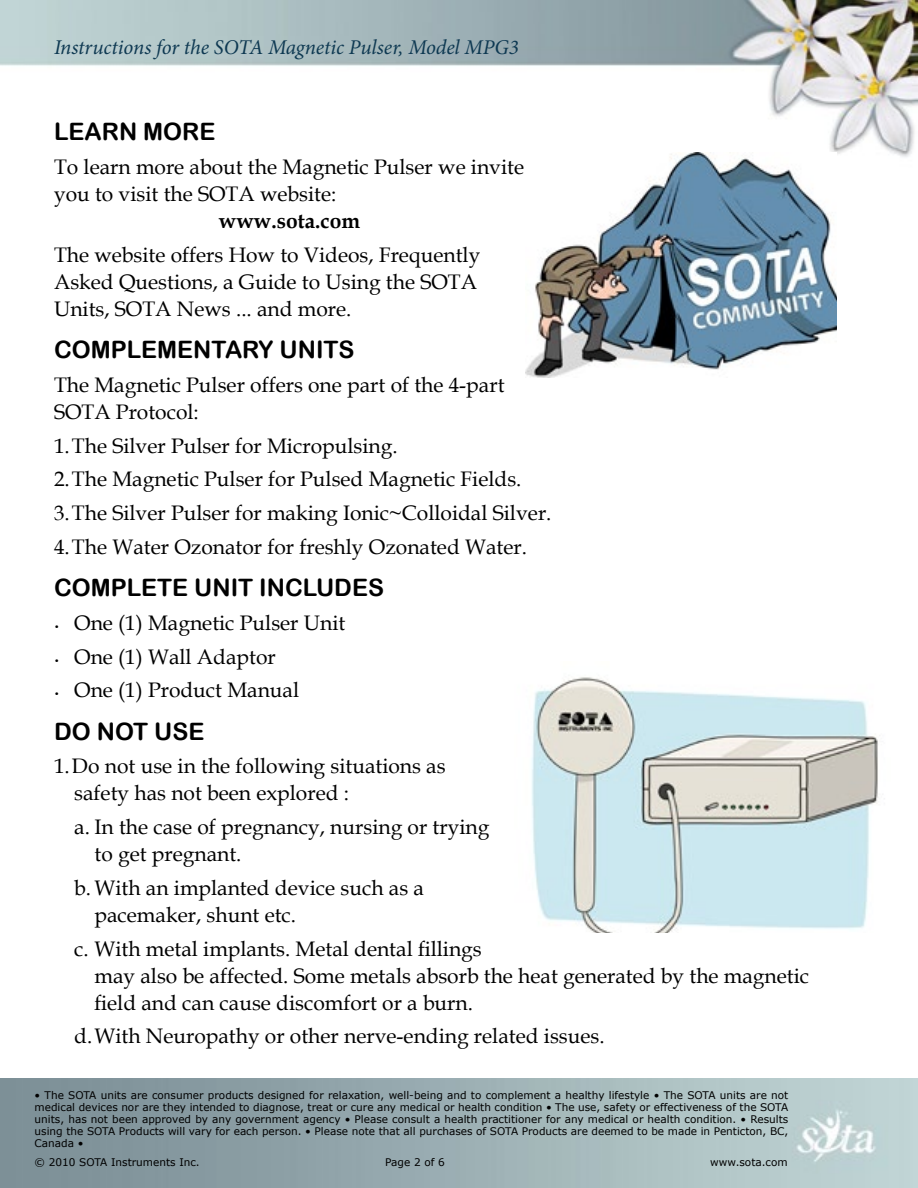
<style>
.page{position:relative;width:918px;height:1188px;background:#fff}
.page>*{position:absolute;margin:0;border:0;box-sizing:border-box;transform-origin:0 0}
.t1{font:24px "Arial Rounded MT Bold";color:#000}
.t2{font:21px/27px "Book Antiqua";color:#000}
.t3{font:italic 21px "Minion Pro";letter-spacing:-.005em;color:#0e3952}
.t4{font:700 21px "Book Antiqua";color:#000}
.t5{font:10.5px/12px "Verdana";color:#000;text-align:justify}
.s1{font-size:9px}
</style>
<div class="page">
<img style="left:0;top:0;width:918px;height:157px">
<img style="left:0;top:1079px;width:918px;height:109px">
<img style="left:526px;top:153px;width:311px;height:225px">
<img style="left:531px;top:677px;width:348px;height:256px">
<p class="t3" style="left:54px;top:33px;width:466px">Instructions for the SOTA Magnetic Pulser, Model MPG3</p>
<p class="t1" style="left:54px;top:118px;width:160px">LEARN MORE</p>
<p class="t2" style="left:54px;top:153px;width:472px">To learn more about the Magnetic Pulser we invite you to visit the SOTA</p>
<p class="t2" style="left:260px;top:180px;width:78px">website:</p>
<p class="t4" style="left:219px;top:207px;width:143px">www.sota.com</p>
<p class="t2" style="left:54px;top:241px;width:428px">The website offers How to Videos, Frequently<br>Asked Questions, a Guide to Using the SOTA<br>Units, SOTA</p>
<p class="t2" style="left:177px;top:295px;width:176px">News ... and more.</p>
<p class="t1" style="left:54px;top:335px;width:91px">COM PLEMENT</p>
<p class="t1" style="left:225px;top:335px;width:88px">ARY UNITS</p>
<p class="t2" style="left:54px;top:371px;width:452px">The Magnetic Pulser offers one part of the 4-part<br>SOTA</p>
<p class="t2" style="left:54px;top:394px;width:499px;line-height:33.8px;text-indent:62px">Protocol:<br>1.The Silver Pulser for Micropulsing.<br>2.The Magnetic Pulser for Pulsed Magnetic Fields.<br>3.The Silver Pulser for making Ionic~Colloidal Silver.<br>4.The Water Ozonator for freshly Ozonated Water.</p>
<p class="t1" style="left:54px;top:573px;width:332px">COMPLETE U NIT INCLUDES</p>
<p class="t2" style="left:54px;top:609px;width:293px"><span class="s1">•</span> One (1) Magnetic Pulser Unit</p>
<p class="t2" style="left:54px;top:643px;width:223px"><span class="s1">•</span> One (1) Wall Adaptor</p>
<p class="t2" style="left:54px;top:676px;width:247px"><span class="s1">•</span> One (1) Product Manual</p>
<p class="t1" style="left:54px;top:717px;width:117px">DO NOT USE</p>
<p class="t2" style="left:74px;top:752px;width:373px;text-indent:-20px">1.Do not use in the following situations as safety has not been explored :</p>
<p class="t2" style="left:94px;top:813px;width:396px;text-indent:-20px">a. In the case of pregnancy, nursing or trying to get pregnant.</p>
<p class="t2" style="left:94px;top:874px;width:331px;text-indent:-20px">b. With an implanted device such as a pacemaker, shunt etc.</p>
<p class="t2" style="left:94px;top:935px;width:716px;text-indent:-20px">c. With metal implants. Metal dental fillings<br>may also be affected. Some metals absorb the heat generated by the magnetic field and can cause discomfort or a burn.</p>
<p class="t2" style="left:74px;top:1022px;width:532px">d.With Neuropathy or other nerve-ending related issues.</p>
<p class="t5" style="left:35px;top:1089px;width:755px">• The SOTA units are consumer products designed for relaxation, well-being and to complement a healthy lifestyle • The SOTA units are not medical devices nor are they intended to diagnose, treat or cure any medical or health condition • The use, safety or effectiveness of the SOTA units, has not been approved by any government agency • Please consult a health practitioner for any medical or health condition. • Results using the SOTA Products will vary for each person. • Please note that all purchases of SOTA Products are deemed to be made in Penticton, BC, Canada •</p>
<p class="t5" style="left:35px;top:1155px;width:167px">© 2010 SOTA Instruments Inc.</p>
<p class="t5" style="left:385px;top:1155px;width:61px">Page 2 of 6</p>
<p class="t5" style="left:710px;top:1155px;width:79px">www.sota.com</p>
</div>
